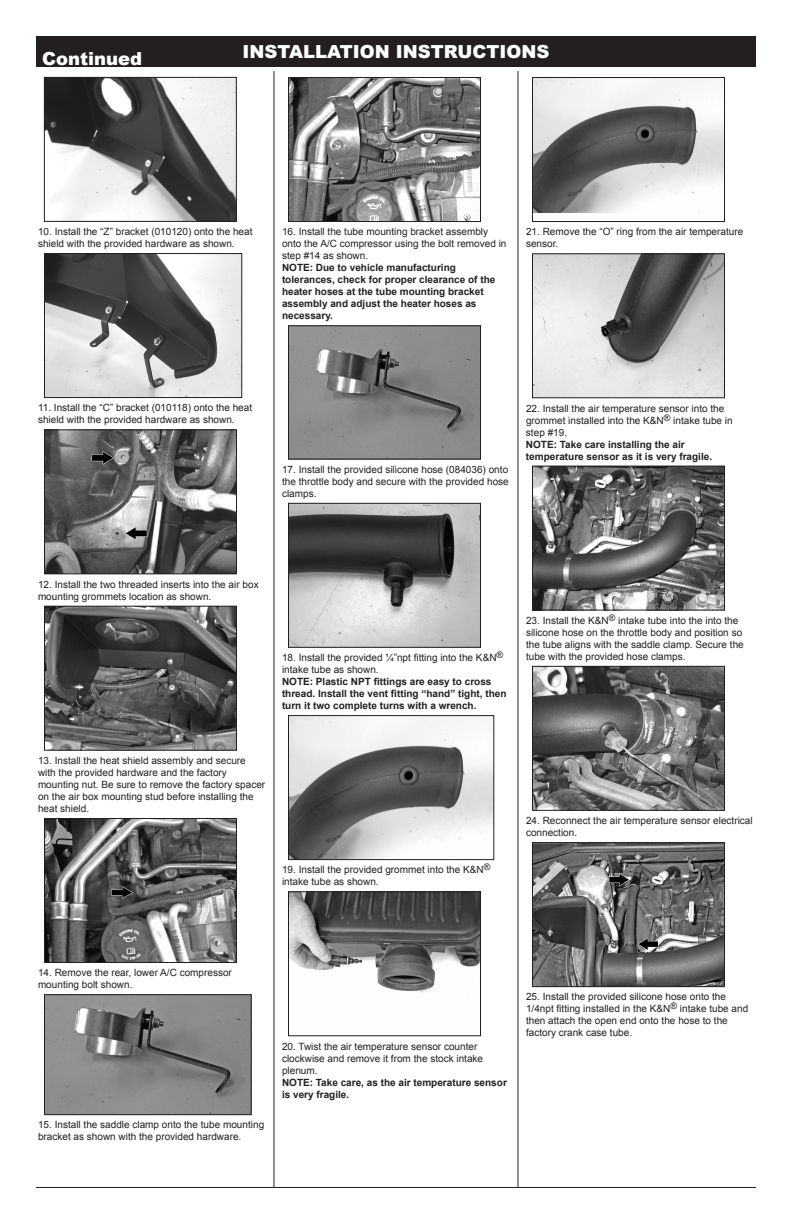
<style>
.page{position:relative;width:792px;height:1224px;background:#fff}
.page>*{position:absolute;margin:0;border:0;box-sizing:border-box;transform-origin:0 0}
.t1{font:900 18px "Arial";color:#fff}
.t2{font:10px/12px "Arial";color:#231f20}
.t3{font:700 10px/12px "Arial";color:#231f20}
</style>
<div class="page">
<hr style="left:274px;top:71px;width:1px;height:1117px;background:#231f20">
<hr style="left:36px;top:1187px;width:720px;height:1px;background:#231f20">
<hr style="left:518px;top:71px;width:1px;height:1117px;background:#231f20">
<img style="left:46px;top:255px;width:194px;height:141px">
<div style="left:44px;top:253px;width:198px;height:145px;border:1px solid #231f20"></div>
<img style="left:290px;top:327px;width:189px;height:131px">
<div style="left:288px;top:325px;width:193px;height:135px;border:1px solid #231f20"></div>
<img style="left:46px;top:820px;width:189px;height:141px">
<div style="left:44px;top:818px;width:193px;height:145px;border:1px solid #231f20"></div>
<img style="left:46px;top:608px;width:189px;height:141px">
<div style="left:44px;top:606px;width:193px;height:145px;border:1px solid #231f20"></div>
<img style="left:46px;top:431px;width:189px;height:141px">
<div style="left:44px;top:429px;width:193px;height:145px;border:1px solid #231f20"></div>
<img style="left:534px;top:79px;width:189px;height:133px">
<div style="left:532px;top:77px;width:193px;height:145px;border:1px solid #231f20"></div>
<img style="left:46px;top:996px;width:204px;height:117px">
<div style="left:44px;top:994px;width:208px;height:121px;border:1px solid #231f20"></div>
<img style="left:534px;top:255px;width:189px;height:141px">
<div style="left:532px;top:253px;width:193px;height:145px;border:1px solid #231f20"></div>
<img style="left:534px;top:468px;width:189px;height:141px">
<div style="left:532px;top:466px;width:193px;height:145px;border:1px solid #231f20"></div>
<img style="left:290px;top:505px;width:189px;height:141px">
<div style="left:288px;top:503px;width:193px;height:145px;border:1px solid #231f20"></div>
<img style="left:290px;top:79px;width:189px;height:141px">
<div style="left:288px;top:77px;width:193px;height:145px;border:1px solid #231f20"></div>
<img style="left:290px;top:717px;width:202px;height:141px">
<div style="left:288px;top:715px;width:206px;height:145px;border:1px solid #231f20"></div>
<img style="left:534px;top:668px;width:189px;height:141px">
<div style="left:532px;top:666px;width:193px;height:145px;border:1px solid #231f20"></div>
<img style="left:290px;top:893px;width:189px;height:100px">
<div style="left:288px;top:891px;width:193px;height:145px;border:1px solid #231f20"></div>
<div style="left:36px;top:36px;width:720px;height:31px;background:#231f20"></div>
<img style="left:46px;top:79px;width:189px;height:141px">
<div style="left:44px;top:77px;width:193px;height:145px;border:1px solid #231f20"></div>
<img style="left:534px;top:844px;width:189px;height:141px">
<div style="left:532px;top:842px;width:193px;height:145px;border:1px solid #231f20"></div>
<p class="t1" style="left:42px;top:45px;width:102px">Continued</p>
<p class="t1" style="left:242px;top:38px;width:309px">INSTALLATION INSTRUCTIONS</p>
<p class="t2" style="left:38px;top:226px;width:216px">10. Install the “Z” bracket (010120) onto the heat shield with the provided hardware as shown.</p>
<p class="t2" style="left:282px;top:226px;width:226px">16. Install the tube mounting bracket assembly onto the A/C compressor using the bolt removed in step #14 as shown.</p>
<p class="t3" style="left:282px;top:262px;width:215px">NOTE: Due to vehicle manufacturing tolerances, check for proper clearance of the heater hoses at the tube mounting bracket assembly and adjust the heater hoses as necessary.</p>
<p class="t2" style="left:526px;top:226px;width:219px">21. Remove the “O” ring from the air temperature sensor.</p>
<p class="t2" style="left:38px;top:402px;width:216px">11. Install the “C” bracket (010118) onto the heat shield with the provided hardware as shown.</p>
<p class="t2" style="left:282px;top:463px;width:228px;text-align:justify">17. Install the provided silicone hose (084036) onto the throttle body and secure with the provided hose clamps.</p>
<p class="t2" style="left:526px;top:402px;width:208px">22. Install the air temperature sensor into the grommet installed into the K&amp;N<sup>®</sup> intake tube in step #19.</p>
<p class="t3" style="left:526px;top:438px;width:160px">NOTE: Take care installing the air</p>
<p class="t3" style="left:526px;top:450px;width:188px">temperature sensor as it is very fragile.</p>
<p class="t2" style="left:38px;top:578px;width:222px">12. Install the two threaded inserts into the air box mounting grommets location as shown.</p>
<p class="t2" style="left:282px;top:652px;width:223px">18. Install the provided ¼”npt fitting into the K&amp;N<sup>® </sup>intake tube as shown.</p>
<p class="t3" style="left:282px;top:676px;width:226px">NOTE: Plastic NPT fittings are easy to cross thread. Install the vent fitting “hand” tight, then turn it two complete turns with a wrench.</p>
<p class="t2" style="left:38px;top:755px;width:229px">13. Install the heat shield assembly and secure with the provided hardware and the factory mounting nut. Be sure to remove the factory spacer on the air box mounting stud before installing the heat shield.</p>
<p class="t2" style="left:282px;top:864px;width:210px">19. Install the provided grommet into the K&amp;N<sup>® </sup>intake tube as shown.</p>
<p class="t2" style="left:526px;top:614px;width:219px">23. Install the K&amp;N<sup>®</sup> intake tube into the into the silicone hose on the throttle body and position so the tube aligns with the saddle clamp. Secure the tube with the provided hose clamps.</p>
<p class="t2" style="left:526px;top:815px;width:228px">24. Reconnect the air temperature sensor electrical connection.</p>
<p class="t2" style="left:38px;top:967px;width:195px">14. Remove the rear, lower A/C compressor mounting bolt shown.</p>
<p class="t2" style="left:38px;top:1119px;width:228px">15. Install the saddle clamp onto the tube mounting bracket as shown with the provided hardware.</p>
<p class="t2" style="left:282px;top:1040px;width:203px">20. Twist the air temperature sensor counter clockwise and remove it from the stock intake plenum.</p>
<p class="t3" style="left:282px;top:1076px;width:226px">NOTE: Take care, as the air temperature sensor is very fragile.</p>
<p class="t2" style="left:526px;top:991px;width:224px">25. Install the provided silicone hose onto the<br>1/4npt fitting installed in the K&amp;N<sup>®</sup> intake tube and then attach the open end onto the hose to the</p>
<p class="t2" style="left:526px;top:1027px;width:108px">factory crank case tube.</p>
</div>
